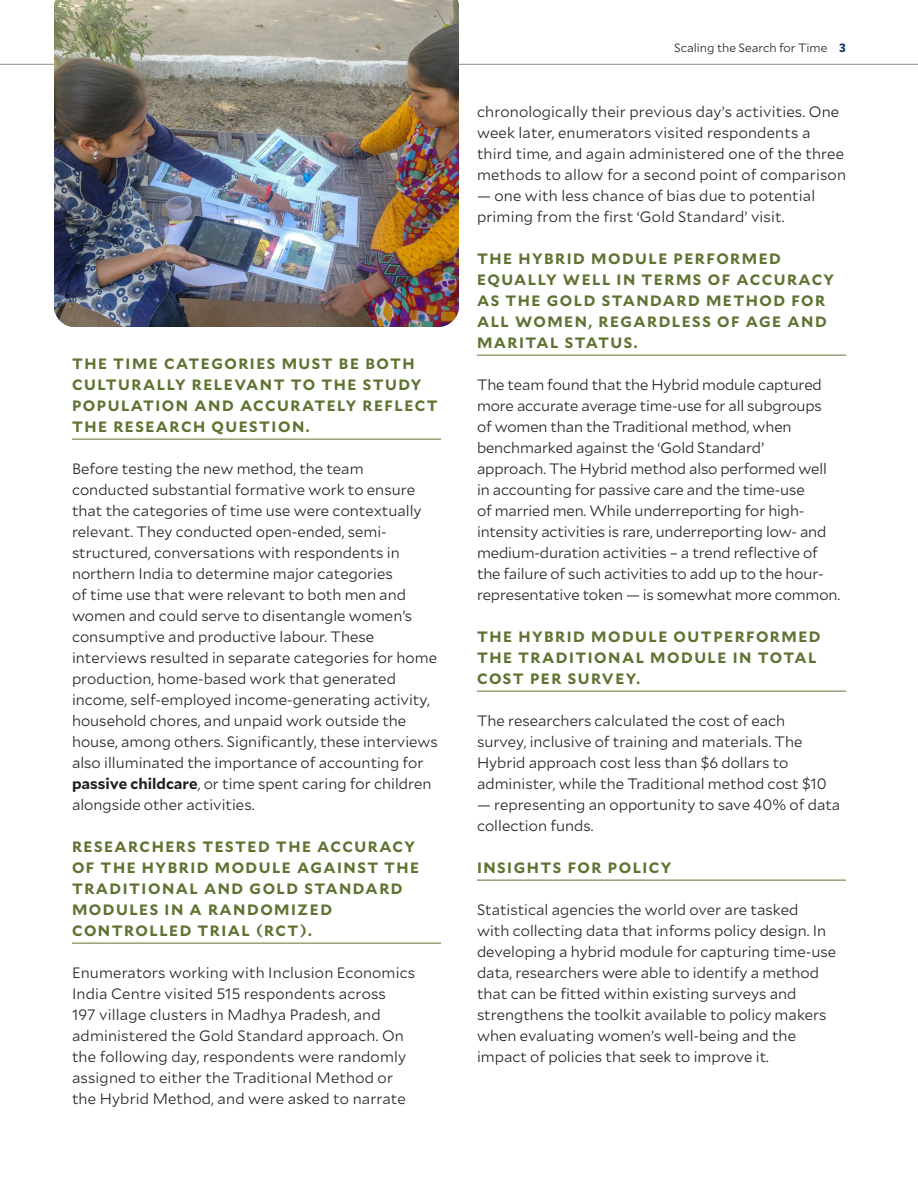
<style>
.page{position:relative;width:918px;height:1188px;background:#fff}
.page>*{position:absolute;margin:0;border:0;box-sizing:border-box;transform-origin:0 0}
.copy{font:300 15px/21px "Mallory";color:#231f20}
.copy-2{font:700 15px/21px "Mallory";letter-spacing:.1em;color:#5f7231}
.t1{font:300 12px "Mallory";letter-spacing:-.005em;color:#231f20}
.s1{font-weight:700}
.s2{font-weight:700;color:#01336a}
</style>
<div class="page">
<hr style="left:0;top:64px;width:918px;height:1px;background:#978d86">
<hr style="left:72px;top:439px;width:369px;height:1px;background:#5f7231">
<hr style="left:72px;top:943px;width:369px;height:1px;background:#5f7231">
<hr style="left:477px;top:355px;width:369px;height:1px;background:#5f7231">
<hr style="left:477px;top:691px;width:369px;height:1px;background:#5f7231">
<hr style="left:477px;top:880px;width:369px;height:1px;background:#5f7231">
<img style="left:54px;top:0;width:405px;height:327px">
<p class="copy-2" style="left:72px;top:352px;width:367px">THE TIME CATEGORIES MUST BE BOTH<br>CULTURALLY RELEVANT TO THE STUDY<br>POPULATION AND ACCURATELY REFLECT<br>THE RESEARCH QUESTION.</p>
<p class="copy" style="left:72px;top:457px;width:367px">Before testing the new method, the team conducted substantial formative work to ensure that the categories of time use were contextually relevant. They conducted open-ended, semi&shy;structured, conversations with respondents in northern India to determine major categories<br>of time use that were relevant to both men and women and could serve to disentangle women’s consumptive and productive labour. These interviews resulted in separate categories for home production, home-based work that generated income, self-employed income-generating activity, household chores, and unpaid work outside the house, among others. Significantly, these interviews also illuminated the importance of accounting for <span class="s1">passive childcare</span>, or time spent caring for children alongside other activities.</p>
<p class="copy-2" style="left:72px;top:835px;width:349px">RESEARCHERS TESTED THE ACCURACY<br>OF THE HYBRID MODULE AGAINST THE<br>TRADITIONAL AND GOLD STANDARD<br>MODULES IN A RANDOMIZED<br>CONTROLLED TRIAL (RCT).</p>
<p class="copy" style="left:72px;top:961px;width:345px">Enumerators working with Inclusion Economics India Centre visited 515 respondents across<br>197 village clusters in Madhya Pradesh, and administered the Gold Standard approach. On the following day, respondents were randomly assigned to either the Traditional Method or the Hybrid Method, and were asked to narrate</p>
<p class="t1" style="left:674px;top:39px;width:173px">Scaling the Search for Time <span class="s2">3</span></p>
<p class="copy" style="left:477px;top:100px;width:371px">chronologically their previous day’s activities. One week later, enumerators visited respondents a third time, and again administered one of the three methods to allow for a second point of comparison</p>
<p class="copy" style="left:477px;top:184px;width:340px">— one with less chance of bias due to potential priming from the first ‘Gold Standard’ visit.</p>
<p class="copy-2" style="left:477px;top:247px;width:359px">THE HYBRID MODULE PERFORMED<br>EQUALLY WELL IN TERMS OF ACCURACY<br>AS THE GOLD STANDARD METHOD FOR<br>ALL WOMEN, REGARDLESS OF AGE AND<br>MARITAL STATUS.</p>
<p class="copy" style="left:477px;top:373px;width:365px">The team found that the Hybrid module captured more accurate average time-use for all subgroups of women than the Traditional method, when benchmarked against the ‘Gold Standard’<br>approach. The Hybrid method also performed well in accounting for passive care and the time-use<br>of married men. While underreporting for high&shy;intensity activities is rare, underreporting low- and medium-duration activities – a trend reflective of the failure of such activities to add up to the hour&shy;representative token — is somewhat more common.</p>
<p class="copy-2" style="left:477px;top:625px;width:345px">THE HYBRID MODULE OUTPERFORMED<br>THE TRADITIONAL MODULE IN TOTAL<br>COST PER SURVEY.</p>
<p class="copy" style="left:477px;top:709px;width:351px">The researchers calculated the cost of each survey, inclusive of training and materials. The Hybrid approach cost less than $6 dollars to administer, while the Traditional method cost $10</p>
<p class="copy" style="left:477px;top:793px;width:365px">— representing an opportunity to save 40% of data collection funds.</p>
<p class="copy-2" style="left:477px;top:856px;width:196px">INSIGHTS FOR POLICY</p>
<p class="copy" style="left:477px;top:898px;width:361px">Statistical agencies the world over are tasked<br>with collecting data that informs policy design. In developing a hybrid module for capturing time-use data, researchers were able to identify a method that can be fitted within existing surveys and strengthens the toolkit available to policy makers when evaluating women’s well-being and the impact of policies that seek to improve it.</p>
</div>
